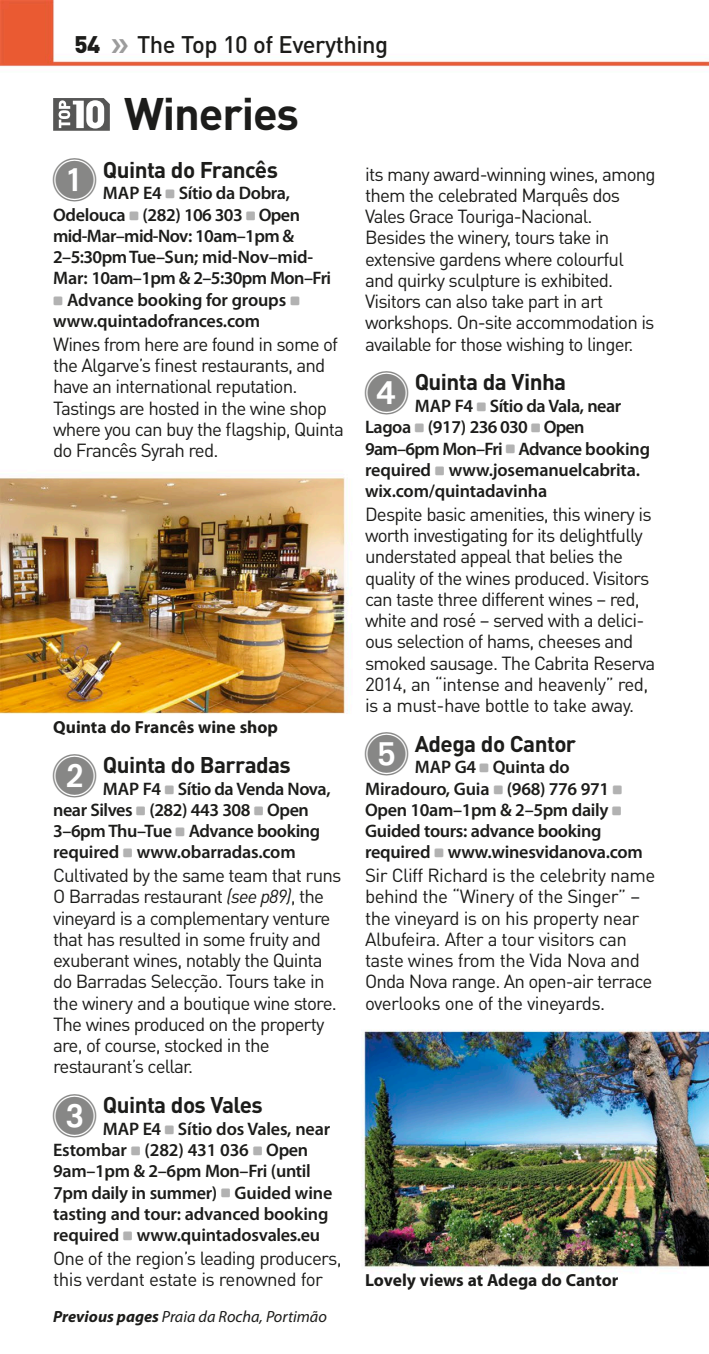
<style>
.page{position:relative;width:709px;height:1354px;background:#fff}
.page>*{position:absolute;margin:0;border:0;box-sizing:border-box;transform-origin:0 0}
.t1{font:700 45px "DIN Pro";letter-spacing:-.025em;color:#1c1c1a}
.t2{font:500 23.75px "DIN Pro";letter-spacing:-.02em;color:#1c1c1a}
.t3{font:700 22.5px "DIN Pro";letter-spacing:-.025em;color:#1c1c1a}
.t4{font:18.75px/21.2px "DIN Pro";letter-spacing:-.045em;color:#1c1c1a}
.t5{font:600 18px/21.2px "Myriad Pro";letter-spacing:-.02em;color:#1c1c1a}
.t6{font:700 17.5px "Myriad Pro";color:#1c1c1a}
.t7{font:italic 16.25px "Myriad Pro";color:#1c1c1a}
.t8{font:7.5px "Travelfont New";color:#b2b2b2}
.s1{font-weight:900}
.s2{color:#9c9c9c}
.s3{font-style:italic}
.s4{color:#878786}
.s5{font-weight:700}
</style>
<div class="page">
<img style="left:0;top:0;width:709px;height:1270px">
<svg style="left:53px;top:98px;width:57px;height:32px"></svg>
<svg style="left:53px;top:159px;width:43px;height:43px"></svg>
<svg style="left:365px;top:732px;width:43px;height:44px"></svg>
<svg style="left:53px;top:754px;width:43px;height:43px"></svg>
<p class="t2" style="left:74px;top:28px;width:315px"><span class="s1">54</span> <span class="s2">❯❯</span> The Top 10 of Everything</p>
<h1 class="t1" style="left:124px;top:83px;width:176px">Wineries</h1>
<p class="t3" style="left:103px;top:154px;width:177px">Quinta do Francês</p>
<p class="t5" style="left:53px;top:183px;width:279px;text-indent:50px">MAP E4 <sup>•</sup> Sítio da Dobra,<br>Odelouca <sup>•</sup> (282) 106 303 <sup>•</sup> Open mid-Mar–mid-Nov: 10am–1pm &amp;<br>2–5:30pm Tue–Sun; mid-Nov–mid-<br>Mar: 10am–1pm &amp; 2–5:30pm Mon–Fri</p>
<p class="t5" style="left:53px;top:289px;width:235px"><sup>•</sup> Advance booking for groups</p>
<p class="t8" style="left:290px;top:296px;width:11px">•</p>
<p class="t5" style="left:53px;top:311px;width:209px">www.quintadofrances.com</p>
<p class="t4" style="left:53px;top:333px;width:292px">Wines from here are found in some of the Algarve’s finest restaurants, and have an international reputation.<br>Tastings are hosted in the wine shop where you can buy the flagship, Quinta do Francês Syrah red.</p>
<p class="t6" style="left:53px;top:717px;width:226px">Quinta do Francês wine shop</p>
<p class="t3" style="left:103px;top:749px;width:190px">Quinta do Barradas</p>
<p class="t5" style="left:53px;top:778px;width:279px;text-indent:50px">MAP F4 <sup>•</sup> Sítio da Venda Nova, near Silves <sup>•</sup> (282) 443 308 <sup>•</sup> Open<br>3–6pm Thu–Tue <sup>•</sup> Advance booking required <sup>•</sup> www.obarradas.com</p>
<p class="t4" style="left:53px;top:864px;width:290px">Cultivated by the same team that runs O Barradas restaurant <span class="s3">(see p89)</span>, the vineyard is a complementary venture that has resulted in some fruity and exuberant wines, notably the Quinta do Barradas Selecção. Tours take in the winery and a boutique wine store.<br>The wines produced on the property are, of course, stocked in the restaurant’s cellar.</p>
<p class="t3" style="left:53px;top:1089px;width:212px"><span class="s4">✓</span> Quinta dos Vales</p>
<p class="t5" style="left:53px;top:1118px;width:281px;text-indent:50px">MAP E4 <sup>•</sup> Sítio dos Vales, near<br>Estombar <sup>•</sup> (282) 431 036 <sup>•</sup> Open<br>9am–1pm &amp; 2–6pm Mon–Fri (until<br>7pm daily in summer) <sup>•</sup> Guided wine tasting and tour: advanced booking required <sup>•</sup> www.quintadosvales.eu</p>
<p class="t4" style="left:53px;top:1246px;width:290px">One of the region’s leading producers, this verdant estate is renowned for</p>
<p class="t7" style="left:53px;top:1308px;width:275px"><span class="s5">Previous pages</span> Praia da Rocha, Portimão</p>
<p class="t4" style="left:365px;top:163px;width:292px">its many award-winning wines, among them the celebrated Marquês dos Vales Grace Touriga-Nacional.<br>Besides the winery, tours take in extensive gardens where colourful and quirky sculpture is exhibited.<br>Visitors can also take part in art workshops. On-site accommodation is available for those wishing to linger.</p>
<p class="t3" style="left:364px;top:367px;width:203px"><span class="s4">✔</span> Quinta da Vinha</p>
<p class="t5" style="left:365px;top:396px;width:286px;text-indent:50px">MAP F4 <sup>•</sup> Sítio da Vala, near<br>Lagoa <sup>•</sup> (917) 236 030 <sup>•</sup> Open<br>9am–6pm Mon–Fri <sup>•</sup> Advance booking required <sup>•</sup> www.josemanuelcabrita. wix.com/quintadavinha</p>
<p class="t4" style="left:365px;top:503px;width:292px">Despite basic amenities, this winery is worth investigating for its delightfully understated appeal that belies the quality of the wines produced. Visitors can taste three different wines – red, white and rosé – served with a delici&shy;ous selection of hams, cheeses and smoked sausage. The Cabrita Reserva 2014, an “intense and heavenly” red, is a must-have bottle to take away.</p>
<p class="t3" style="left:415px;top:728px;width:163px">Adega do Cantor</p>
<p class="t5" style="left:365px;top:757px;width:245px;text-align:center">MAP G4 <sup>•</sup> Quinta do<br>Miradouro, Guia <sup>•</sup> (968) 776 971</p>
<p class="t8" style="left:612px;top:785px;width:11px">•</p>
<p class="t5" style="left:365px;top:799px;width:245px">Open 10am–1pm &amp; 2–5pm daily</p>
<p class="t8" style="left:612px;top:806px;width:11px">•</p>
<p class="t5" style="left:365px;top:821px;width:279px">Guided tours: advance booking required <sup>•</sup> www.winesvidanova.com</p>
<p class="t4" style="left:365px;top:864px;width:292px">Sir Cliff Richard is the celebrity name behind the “Winery of the Singer” – the vineyard is on his property near Albufeira. After a tour visitors can taste wines from the Vida Nova and Onda Nova range. An open-air terrace overlooks one of the vineyards.</p>
<p class="t6" style="left:365px;top:1270px;width:255px">Lovely views at Adega do Cantor</p>
</div>
